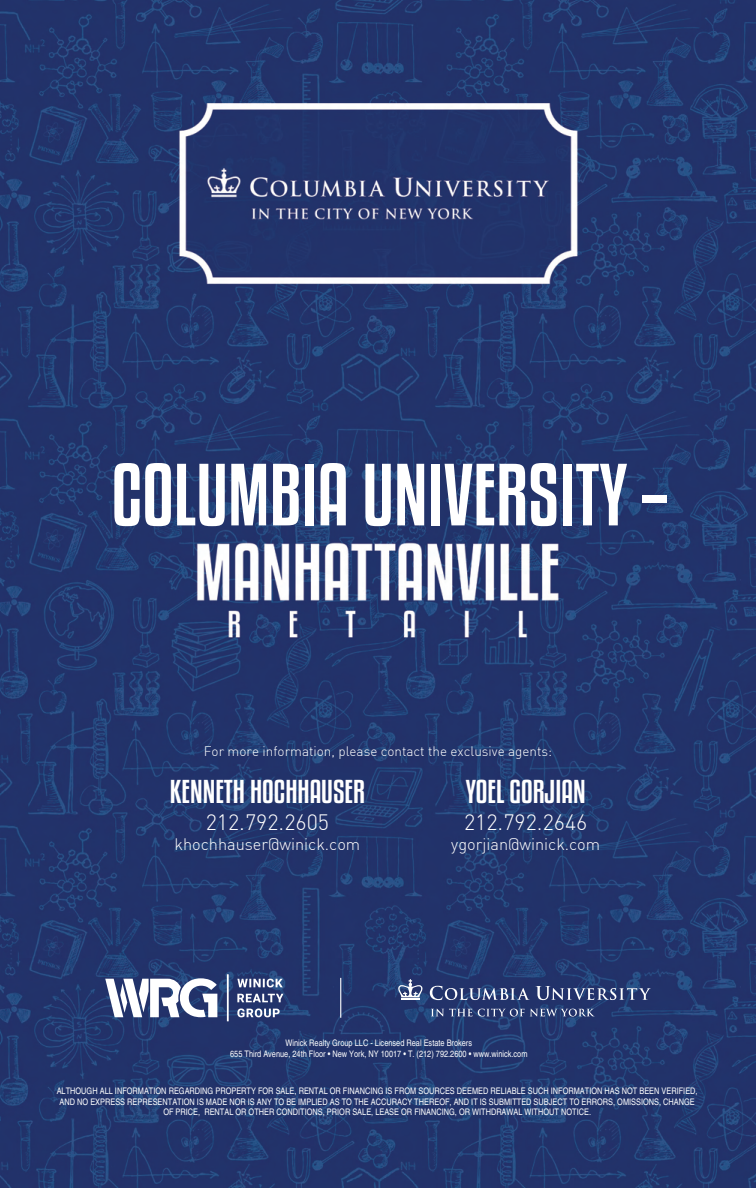
<style>
.page{position:relative;width:756px;height:1188px;background:#fff}
.page>*{position:absolute;margin:0;border:0;box-sizing:border-box;transform-origin:0 0}
.t1{font:78px "Kenyan Coffee Rg";color:#fff}
.t2{font:29.1px "Kenyan Coffee Rg";color:#fff}
.t3{font:300 21.75px "DIN";color:#fff}
.t4{font:300 16.35px "DIN";color:#fff}
.t5{font:300 13.5px "DIN";color:#fff}
.t6{font:condensed 9px/10.8px "Helvetica";color:#fff;text-align:center}
</style>
<div class="page">
<img style="left:0;top:0;width:756px;height:1188px">
<hr style="left:340px;top:978px;width:1px;height:40px;background:#fff">
<svg style="left:430px;top:986px;width:100px;height:14px"></svg>
<svg style="left:536px;top:986px;width:115px;height:14px;background:#55638e"></svg>
<svg style="left:431px;top:1009px;width:41px;height:7px"></svg>
<svg style="left:478px;top:1009px;width:117px;height:8px"></svg>
<svg style="left:398px;top:979px;width:25px;height:21px"></svg>
<svg style="left:227px;top:974px;width:56px;height:47px;background:#586791"></svg>
<svg style="left:105px;top:978px;width:112px;height:39px"></svg>
<p class="t1" style="left:112px;top:448px;width:558px">COLUMBIA UNIVERSITY –</p>
<p class="t5" style="left:204px;top:743px;width:350px">For more information, please contact the exclusive agents:</p>
<p class="t2" style="left:170px;top:774px;width:197px">KENNETH HOCHHAUSER</p>
<p class="t3" style="left:206px;top:809px;width:125px">212.792.2605</p>
<p class="t4" style="left:175px;top:834px;width:187px">khochhauser@winick.com</p>
<p class="t2" style="left:466px;top:774px;width:121px">YOEL GORJIAN</p>
<p class="t3" style="left:464px;top:809px;width:125px">212.792.2646</p>
<p class="t4" style="left:451px;top:834px;width:150px">ygorjian@winick.com</p>
<p class="t6" style="left:286px;top:1037px;width:188px">Winick Realty Group LLC - Licensed Real Estate Brokers</p>
<p class="t6" style="left:230px;top:1048px;width:299px">655 Third Avenue, 24th Floor • New York, NY 10017 • T. (212) 792.2600 • www.winick.com</p>
<p class="t6" style="left:57px;top:1085px;width:642px">ALTHOUGH ALL INFORMATION REGARDING PROPERTY FOR SALE, RENTAL OR FINANCING IS FROM SOURCES DEEMED RELIABLE SUCH INFORMATION HAS NOT BEEN VERIFIED,<br>AND NO EXPRESS REPRESENTATION IS MADE NOR IS ANY TO BE IMPLIED AS TO THE ACCURACY THEREOF, AND IT IS SUBMITTED SUBJECT TO ERRORS, OMISSIONS, CHANGE<br>OF PRICE, RENTAL OR OTHER CONDITIONS, PRIOR SALE, LEASE OR FINANCING, OR WITHDRAWAL WITHOUT NOTICE.</p>
</div>
